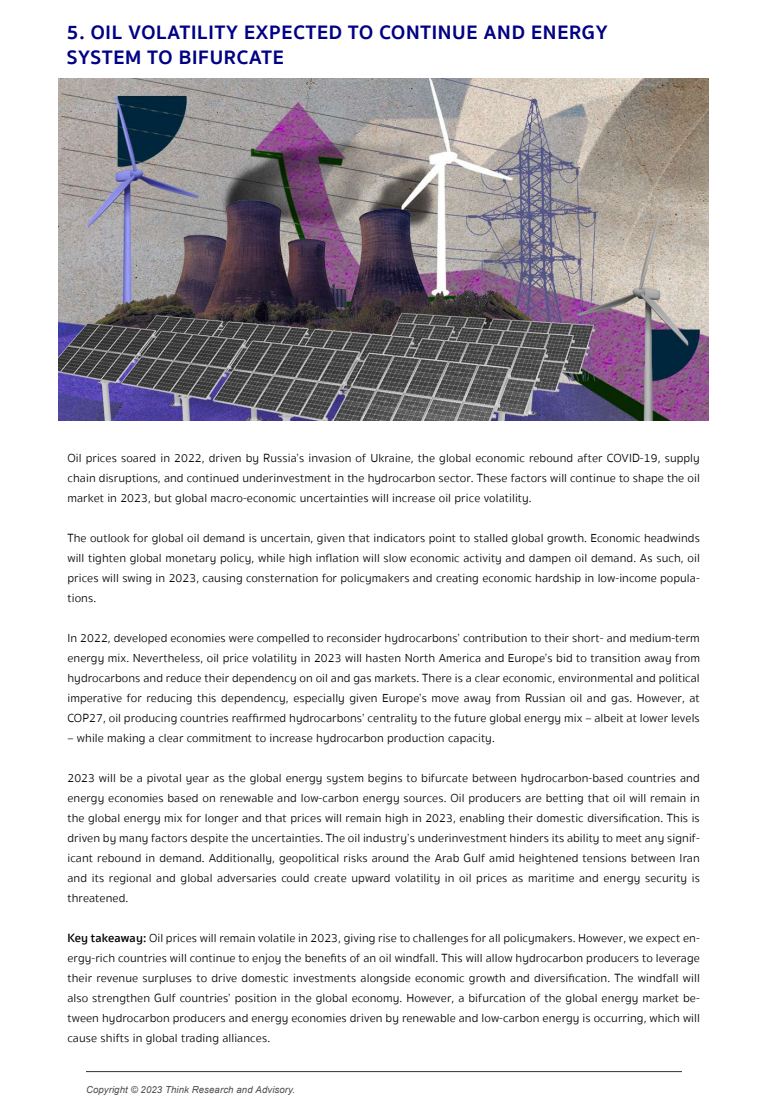
<style>
.page{position:relative;width:768px;height:1120px;background:#fff}
.page>*{position:absolute;margin:0;border:0;box-sizing:border-box;transform-origin:0 0}
.t1{font:700 20px/25.6px "Sukhumvit Set";letter-spacing:.04em;color:#000185}
.t2{font:300 12px/20px "Sukhumvit Set";letter-spacing:.01em;color:#000;text-align:justify}
.t3{font:italic 9.6px "Arial";letter-spacing:.01em;color:#4d4d4d}
.s1{font-weight:600;font-size:12.4px}
</style>
<div class="page">
<img style="left:59px;top:79px;width:650px;height:341px">
<hr style="left:86px;top:1071px;width:596px;height:1px;background:#333">
<h1 class="t1" style="left:67px;top:19px;width:542px">5. OIL VOLATILITY EXPECTED TO CONTINUE AND ENERGY<br>SYSTEM TO BIFURCATE</h1>
<p class="t2" style="left:67px;top:449px;width:634px">Oil prices soared in 2022, driven by Russia’s invasion of Ukraine, the global economic rebound after COVID-19, supply chain disruptions, and continued underinvestment in the hydrocarbon sector. These factors will continue to shape the oil market in 2023, but global macro-economic uncertainties will increase oil price volatility.</p>
<p class="t2" style="left:67px;top:529px;width:634px">The outlook for global oil demand is uncertain, given that indicators point to stalled global growth. Economic headwinds will tighten global monetary policy, while high inflation will slow economic activity and dampen oil demand. As such, oil prices will swing in 2023, causing consternation for policymakers and creating economic hardship in low-income popula&shy;tions.</p>
<p class="t2" style="left:67px;top:629px;width:634px">In 2022, developed economies were compelled to reconsider hydrocarbons’ contribution to their short- and medium-term energy mix. Nevertheless, oil price volatility in 2023 will hasten North America and Europe’s bid to transition away from hydrocarbons and reduce their dependency on oil and gas markets. There is a clear economic, environmental and political imperative for reducing this dependency, especially given Europe’s move away from Russian oil and gas. However, at COP27, oil producing countries reaffirmed hydrocarbons’ centrality to the future global energy mix – albeit at lower levels</p>
<p class="t2" style="left:67px;top:729px;width:429px">– while making a clear commitment to increase hydrocarbon production capacity.</p>
<p class="t2" style="left:67px;top:769px;width:634px">2023 will be a pivotal year as the global energy system begins to bifurcate between hydrocarbon-based countries and energy economies based on renewable and low-carbon energy sources. Oil producers are betting that oil will remain in the global energy mix for longer and that prices will remain high in 2023, enabling their domestic diversification. This is driven by many factors despite the uncertainties. The oil industry’s underinvestment hinders its ability to meet any signif&shy;icant rebound in demand. Additionally, geopolitical risks around the Arab Gulf amid heightened tensions between Iran and its regional and global adversaries could create upward volatility in oil prices as maritime and energy security is threatened.</p>
<p class="t2" style="left:67px;top:929px;width:634px"><span class="s1">Key takeaway:</span> Oil prices will remain volatile in 2023, giving rise to challenges for all policymakers. However, we expect en&shy;ergy-rich countries will continue to enjoy the benefits of an oil windfall. This will allow hydrocarbon producers to leverage their revenue surpluses to drive domestic investments alongside economic growth and diversification. The windfall will also strengthen Gulf countries’ position in the global economy. However, a bifurcation of the global energy market be&shy;tween hydrocarbon producers and energy economies driven by renewable and low-carbon energy is occurring, which will cause shifts in global trading alliances.</p>
<p class="t3" style="left:86px;top:1084px;width:211px">Copyright © 2023 Think Research and Advisory.</p>
</div>
